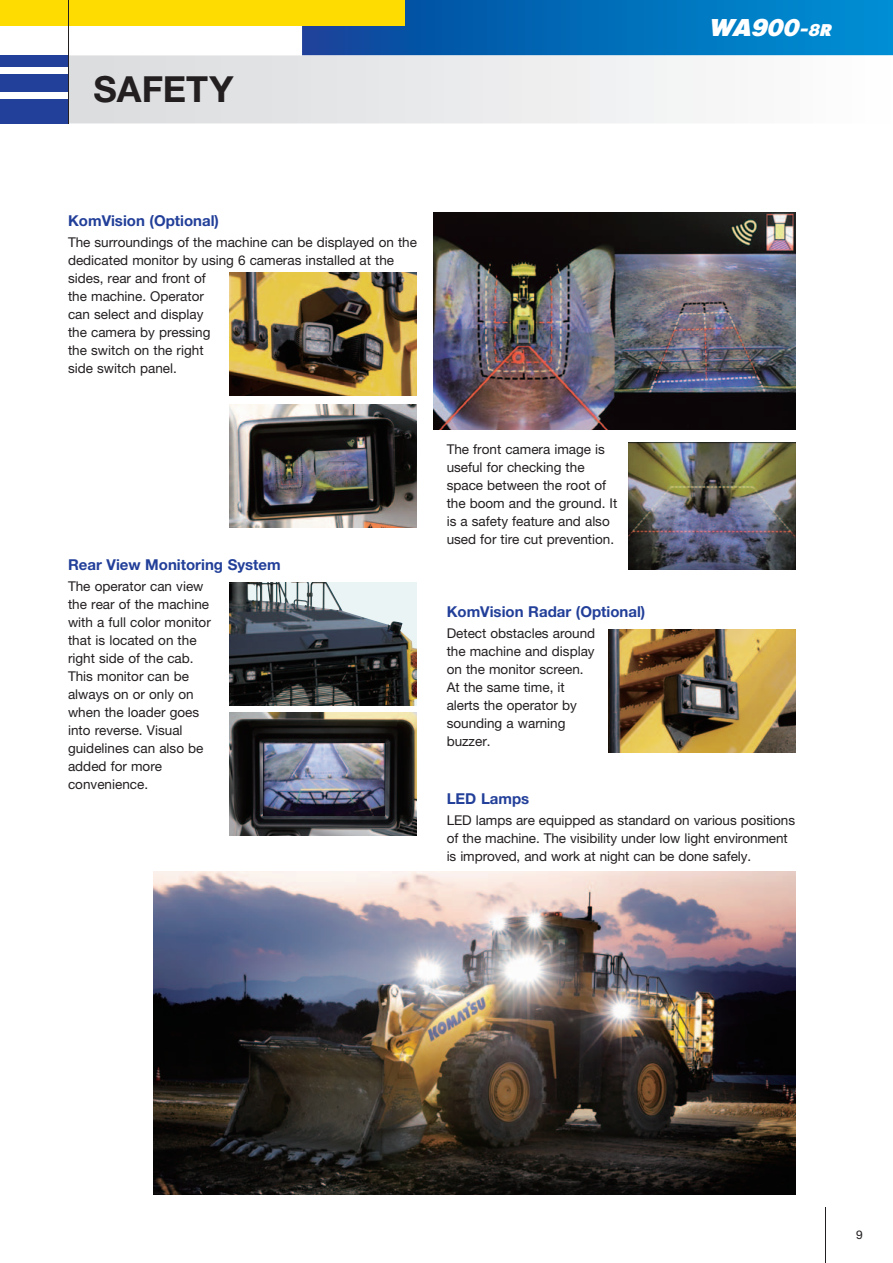
<style>
.page{position:relative;width:893px;height:1263px;background:#fff}
.page>*{position:absolute;margin:0;border:0;box-sizing:border-box;transform-origin:0 0}
.t1{font:700 36px "Helvetica Neue LT Pro";letter-spacing:.005em;color:#231f20}
.t2{font:italic 22.5px "Komatsu VI";color:#fff}
.t3{font:700 15px "Helvetica Neue LT Pro";color:#223f99}
.t4{font:13.5px/18px "Helvetica Neue LT Pro";color:#231f20}
.t5{font:12px "Helvetica Neue LT Pro";color:#231f20}
.s1{font-size:15.75px}
</style>
<div class="page">
<svg style="left:302px;top:0;width:590px;height:55px;background:#026db9"></svg>
<div style="left:0;top:0;width:404px;height:26px;background:#ffdc01"></div>
<div style="left:0;top:99px;width:68px;height:24px;background:#223f99"></div>
<div style="left:0;top:55px;width:68px;height:12px;background:#223f99"></div>
<div style="left:0;top:74px;width:68px;height:18px;background:#223f99"></div>
<hr style="left:68px;top:0;width:1px;height:123px;background:#231f20">
<hr style="left:825px;top:1208px;width:1px;height:55px;background:#231f20">
<svg style="left:69px;top:55px;width:624px;height:68px"></svg>
<img style="left:302px;top:55px;width:590px;height:1px">
<div style="left:94px;top:76px;width:140px;height:27px;background:#dedfe1"></div>
<svg style="left:230px;top:583px;width:18px;height:123px;background:#292d31"></svg>
<img style="left:248px;top:583px;width:169px;height:123px">
<img style="left:230px;top:712px;width:187px;height:124px">
<img style="left:230px;top:404px;width:187px;height:123px">
<img style="left:629px;top:442px;width:166px;height:128px">
<img style="left:230px;top:272px;width:187px;height:124px">
<img style="left:434px;top:213px;width:361px;height:217px">
<img style="left:153px;top:872px;width:642px;height:323px">
<img style="left:608px;top:629px;width:187px;height:124px">
<img style="left:264px;top:743px;width:120px;height:72px">
<h1 class="t1" style="left:94px;top:77px;width:141px">SAFETY</h1>
<h2 class="t2" style="left:711px;top:19px;width:122px">WA900<span class="s1">-8R</span></h2>
<p class="t3" style="left:68px;top:215px;width:152px">KomVision (Optional)</p>
<p class="t4" style="left:68px;top:234px;width:350px">The surroundings of the machine can be displayed on the dedicated monitor by using 6 cameras installed at the sides, rear and front of<br>the machine. Operator<br>can select and display<br>the camera by pressing<br>the switch on the right<br>side switch panel.</p>
<p class="t3" style="left:68px;top:559px;width:214px">Rear View Monitoring System</p>
<p class="t4" style="left:68px;top:579px;width:144px">The operator can view the rear of the machine with a full color monitor that is located on the right side of the cab.<br>This monitor can be always on or only on when the loader goes into reverse. Visual guidelines can also be added for more convenience.</p>
<p class="t4" style="left:446px;top:442px;width:172px">The front camera image is useful for checking the space between the root of the boom and the ground. It is a safety feature and also used for tire cut prevention.</p>
<p class="t3" style="left:446px;top:606px;width:200px">KomVision Radar (Optional)</p>
<p class="t4" style="left:446px;top:626px;width:150px">Detect obstacles around the machine and display on the monitor screen.<br>At the same time, it alerts the operator by sounding a warning buzzer.</p>
<p class="t3" style="left:446px;top:793px;width:84px">LED Lamps</p>
<p class="t4" style="left:446px;top:813px;width:350px">LED lamps are equipped as standard on various positions of the machine. The visibility under low light environment is improved, and work at night can be done safely.</p>
<p class="t5" style="left:856px;top:1231px;width:8px">9</p>
</div>
